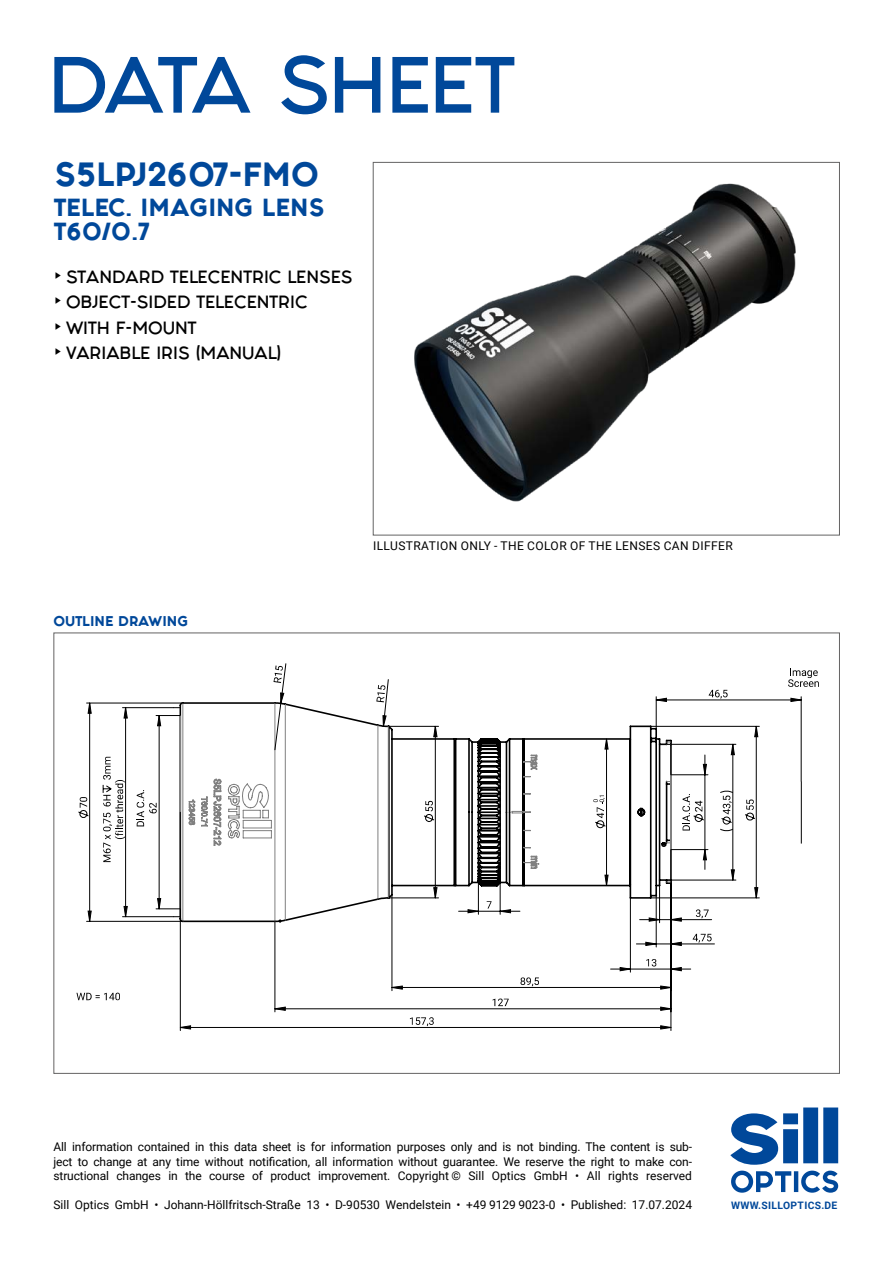
<style>
.page{position:relative;width:893px;height:1263px;background:#fff}
.page>*{position:absolute;margin:0;border:0;box-sizing:border-box;transform-origin:0 0}
.t1{font:67.5px "Fashion Fetish Bold";letter-spacing:-.035em;color:#00489a}
.t2{font:800 28.5px "Fashion Fetish";color:#00489a}
.t3{font:800 21px/24px "Fashion Fetish";color:#00489a}
.t4{font:15px/25.5px "Fashion Fetish Bold";color:#000}
.t5{font:12px/14.4px "Roboto";color:#000;text-align:justify}
.t6{font:12px "Roboto";letter-spacing:.035em;color:#000}
.t7{font:800 12px "Fashion Fetish";color:#00489a}
.t8{font:700 10.35px "Roboto";letter-spacing:.035em;color:#00489a}
</style>
<div class="page">
<div style="left:373px;top:162px;width:467px;height:373px;background:#fff;border:1px solid #646363"></div>
<div style="left:53px;top:632px;width:787px;height:442px;background:#fff;border:1px solid #646363"></div>
<svg style="left:730px;top:1107px;width:108px;height:86px"></svg>
<img style="left:414px;top:183px;width:382px;height:319px">
<svg style="left:78px;top:797px;width:9px;height:21px"></svg>
<svg style="left:76px;top:993px;width:44px;height:7px"></svg>
<svg style="left:801px;top:781px;width:1px;height:62px"></svg>
<hr style="left:630px;top:898px;width:1px;height:74px;background:#000">
<hr style="left:656px;top:896px;width:1px;height:51px;background:#000">
<hr style="left:671px;top:943px;width:43px;height:1px;background:#000">
<hr style="left:180px;top:812px;width:1px;height:218px;background:#000">
<hr style="left:392px;top:895px;width:1px;height:96px;background:#000">
<hr style="left:274px;top:921px;width:1px;height:91px;background:#000">
<hr style="left:670px;top:883px;width:1px;height:129px;background:#000">
<hr style="left:87px;top:703px;width:96px;height:1px;background:#000">
<hr style="left:87px;top:921px;width:96px;height:1px;background:#000">
<hr style="left:651px;top:726px;width:108px;height:1px;background:#000">
<hr style="left:651px;top:897px;width:108px;height:1px;background:#000">
<hr style="left:656px;top:697px;width:1px;height:32px;background:#000">
<hr style="left:801px;top:697px;width:1px;height:84px;background:#000">
<svg style="left:179px;top:959px;width:512px;height:71px"></svg>
<svg style="left:273px;top:663px;width:14px;height:40px"></svg>
<svg style="left:376px;top:679px;width:13px;height:24px"></svg>
<svg style="left:629px;top:921px;width:83px;height:25px"></svg>
<svg style="left:88px;top:703px;width:670px;height:218px"></svg>
<svg style="left:655px;top:668px;width:164px;height:34px"></svg>
<svg style="left:102px;top:707px;width:26px;height:211px"></svg>
<h1 class="t1" style="left:48px;top:30px;width:468px">DATA SHEET</h1>
<h2 class="t2" style="left:54px;top:151px;width:266px">S5LPJ2607-FMO</h2>
<h3 class="t3" style="left:54px;top:196px;width:272px">TELEC. IMAGING LENS<br>T60/0.7</h3>
<p class="t4" style="left:54px;top:264px;width:300px">▸ STANDARD TELECENTRIC LENSES ▸ OBJECT-SIDED TELECENTRIC<br>▸ WITH F-MOUNT<br>▸ VARIABLE IRIS (MANUAL)</p>
<p class="t7" style="left:53px;top:611px;width:136px">OUTLINE DRAWING</p>
<p class="t6" style="left:373px;top:537px;width:361px">ILLUSTRATION ONLY - THE COLOR OF THE LENSES CAN DIFFER</p>
<p class="t5" style="left:53px;top:1139px;width:640px">All information contained in this data sheet is for information purposes only and is not binding. The content is sub&shy;ject to change at any time without notification, all information without guarantee. We reserve the right to make con&shy;structional changes in the course of product improvement. Copyright © Sill Optics GmbH • All rights reserved</p>
<p class="t5" style="left:53px;top:1197px;width:640px">Sill Optics GmbH • Johann-Höllfritsch-Straße 13 • D-90530 Wendelstein • +49 9129 9023-0 • Published: 17.07.2024</p>
<p class="t8" style="left:731px;top:1198px;width:108px">WWW.SILLOPTICS.DE</p>
</div>
